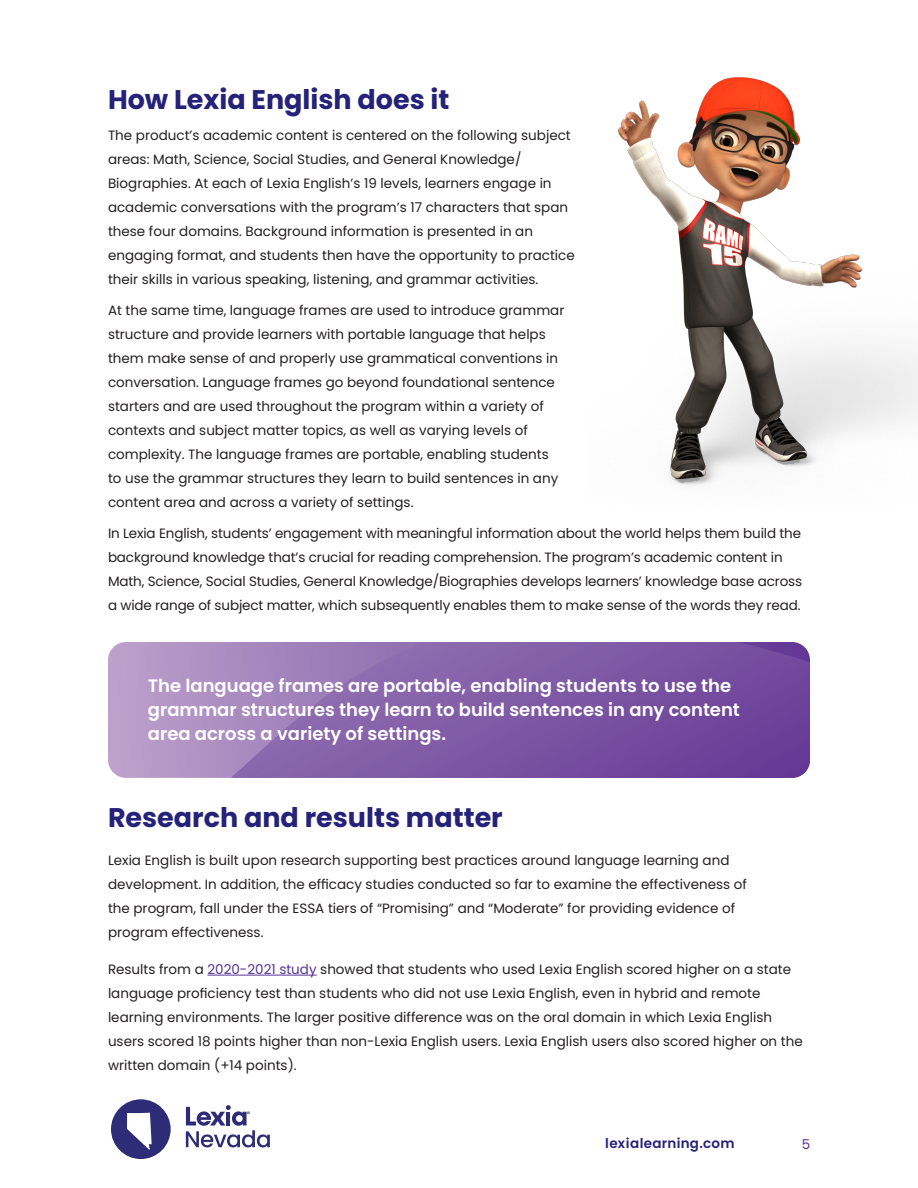
<style>
.page{position:relative;width:918px;height:1188px;background:#fff}
.page>*{position:absolute;margin:0;border:0;box-sizing:border-box;transform-origin:0 0}
.t1{font:700 27px "Poppins";color:#252279}
.t2{font:600 18px/24px "Poppins";color:#fff}
.t3{font:13.5px/24px "Poppins";color:#231f20}
.t4{font:600 13.5px "Poppins";letter-spacing:.02em;color:#252279}
.t5{font:13.5px "Poppins";color:#553394}
.s1{color:#553394}
</style>
<div class="page">
<div style="left:111px;top:1099px;width:60px;height:60px;background:#2e2c76;border-radius:50%"></div>
<svg style="left:186px;top:1105px;width:84px;height:42px"></svg>
<svg style="left:127px;top:1113px;width:25px;height:37px"></svg>
<hr style="left:208px;top:975px;width:109px;height:1px;background:#553394">
<svg style="left:108px;top:642px;width:123px;height:136px;background:#b598c7"></svg>
<svg style="left:231px;top:642px;width:579px;height:136px;background:#815ca6"></svg>
<img style="left:617px;top:77px;width:301px;height:409px">
<h1 class="t1" style="left:108px;top:84px;width:343px">How Lexia English does it</h1>
<p class="t3" style="left:108px;top:123px;width:468px">The product’s academic content is centered on the following subject areas: Math, Science, Social Studies, and General Knowledge/ Biographies. At each of Lexia English’s 19 levels, learners engage in academic conversations with the program’s 17 characters that span these four domains. Background information is presented in an engaging format, and students then have the opportunity to practice their skills in various speaking, listening, and grammar activities.</p>
<p class="t3" style="left:108px;top:298px;width:458px">At the same time, language frames are used to introduce grammar structure and provide learners with portable language that helps them make sense of and properly use grammatical conventions in conversation. Language frames go beyond foundational sentence starters and are used throughout the program within a variety of contexts and subject matter topics, as well as varying levels of complexity. The language frames are portable, enabling students to use the grammar structures they learn to build sentences in any content area and across a variety of settings.</p>
<p class="t3" style="left:108px;top:521px;width:696px">In Lexia English, students’ engagement with meaningful information about the world helps them build the background knowledge that’s crucial for reading comprehension. The program’s academic content in Math, Science, Social Studies, General Knowledge/Biographies develops learners’ knowledge base across a wide range of subject matter, which subsequently enables them to make sense of the words they read.</p>
<h2 class="t2" style="left:148px;top:674px;width:594px">The language frames are portable, enabling students to use the grammar structures they learn to build sentences in any content area across a variety of settings.</h2>
<h1 class="t1" style="left:108px;top:802px;width:396px">Research and results matter</h1>
<p class="t3" style="left:108px;top:848px;width:640px">Lexia English is built upon research supporting best practices around language learning and development. In addition, the efficacy studies conducted so far to examine the effectiveness of the program, fall under the ESSA tiers of “Promising” and “Moderate” for providing evidence of program effectiveness.</p>
<p class="t3" style="left:108px;top:957px;width:696px">Results from a <span class="s1">2020-2021 study</span> showed that students who used Lexia English scored higher on a state language proficiency test than students who did not use Lexia English, even in hybrid and remote learning environments. The larger positive difference was on the oral domain in which Lexia English users scored 18 points higher than non-Lexia English users. Lexia English users also scored higher on the written domain (+14 points).</p>
<p class="t4" style="left:605px;top:1135px;width:131px">lexialearning.com</p>
<p class="t5" style="left:802px;top:1137px;width:10px">5</p>
</div>
